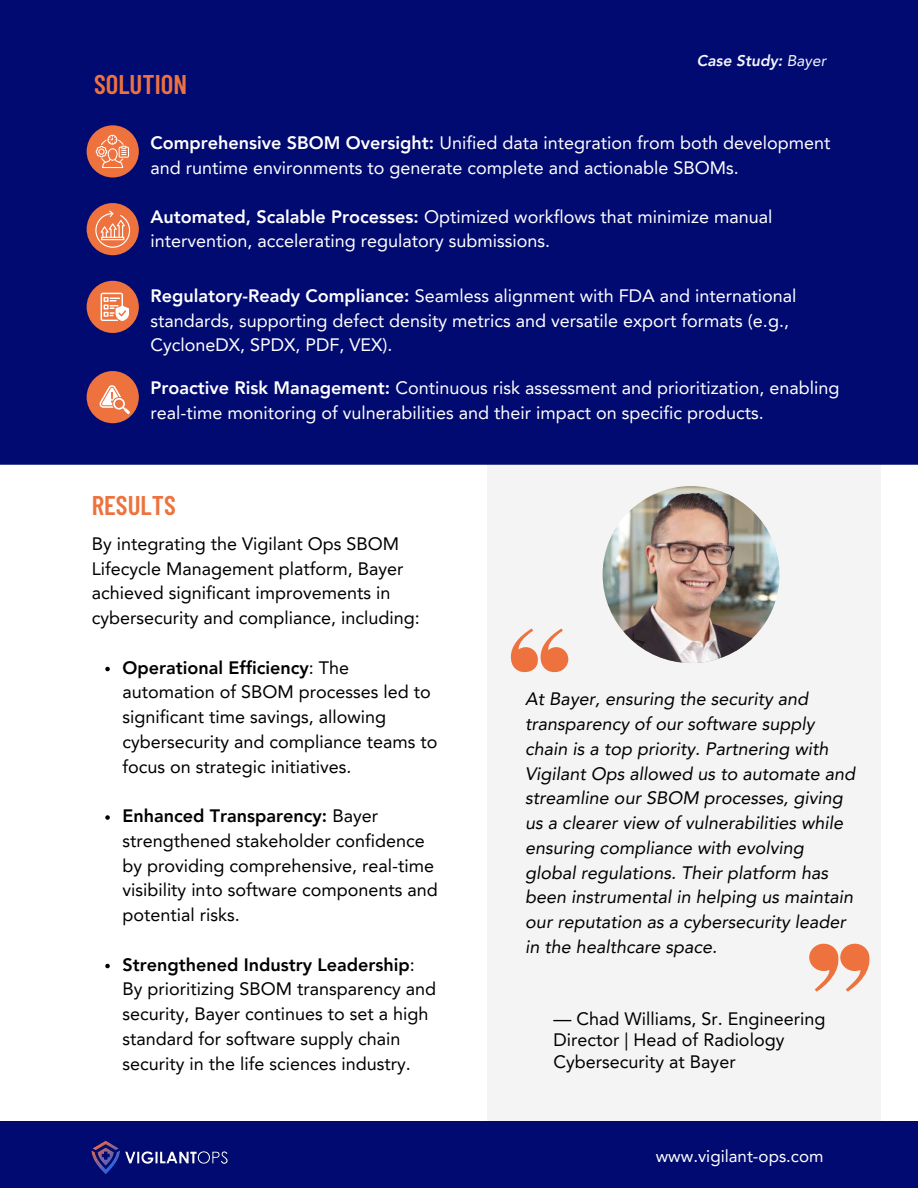
<style>
.page{position:relative;width:918px;height:1188px;background:#fff}
.page>*{position:absolute;margin:0;border:0;box-sizing:border-box;transform-origin:0 0}
.t1{font:600 27px "Barlow Condensed";color:#ed723e}
.t2{font:18px/24.8px "Avenir LT Pro";color:#000}
.t3{font:18px/24.8px "Avenir LT Pro";color:#fff}
.t4{font:italic 18px/24.8px "Avenir LT Pro";color:#000}
.t5{font:16.95px "Avenir LT Pro";color:#fff}
.t6{font:italic 800 15.45px "Avenir LT Pro";color:#f3f6fa}
.s1{font-weight:400}
.s2{font-weight:800}
</style>
<div class="page">
<div style="left:487px;top:410px;width:394px;height:722px;background:#f4f4f4"></div>
<div style="left:0;top:0;width:918px;height:465px;background:#000a70"></div>
<div style="left:0;top:1121px;width:918px;height:67px;background:#000a70"></div>
<img style="left:92px;top:1141px;width:136px;height:33px">
<div style="left:87px;top:125px;width:52px;height:53px;background:#ed723e;border-radius:50%"></div>
<div style="left:87px;top:203px;width:52px;height:52px;background:#ed723e;border-radius:50%"></div>
<div style="left:87px;top:281px;width:52px;height:52px;background:#ed723e;border-radius:50%"></div>
<div style="left:87px;top:371px;width:52px;height:52px;background:#ed723e;border-radius:50%"></div>
<svg style="left:96px;top:135px;width:33px;height:33px"></svg>
<svg style="left:95px;top:211px;width:35px;height:37px"></svg>
<svg style="left:101px;top:293px;width:28px;height:28px"></svg>
<svg style="left:99px;top:385px;width:31px;height:29px"></svg>
<svg style="left:809px;top:944px;width:61px;height:48px"></svg>
<svg style="left:511px;top:628px;width:57px;height:44px"></svg>
<img style="left:603px;top:486px;width:177px;height:177px;border-radius:50%">
<svg style="left:105px;top:667px;width:5px;height:4px"></svg>
<svg style="left:105px;top:815px;width:5px;height:5px"></svg>
<svg style="left:105px;top:964px;width:5px;height:4px"></svg>
<h2 class="t1" style="left:94px;top:67px;width:94px">SOLUTION</h2>
<h2 class="t6" style="left:697px;top:54px;width:131px">Case Study: <span class="s1">Bayer</span></h2>
<h2 class="t3" style="left:150px;top:132px;width:682px"><span class="s2">Comprehensive SBOM Oversight:</span> Unified data integration from both development and runtime environments to generate complete and actionable SBOMs.</h2>
<p class="t3" style="left:150px;top:206px;width:624px"><span class="s2">Automated, Scalable Processes:</span> Optimized workflows that minimize manual intervention, accelerating regulatory submissions.</p>
<h2 class="t3" style="left:150px;top:285px;width:648px"><span class="s2">Regulatory-Ready Compliance:</span> Seamless alignment with FDA and international standards, supporting defect density metrics and versatile export formats (e.g.,<br>CycloneDX, SPDX, PDF, VEX).</h2>
<p class="t3" style="left:150px;top:377px;width:691px"><span class="s2">Proactive Risk Management:</span> Continuous risk assessment and prioritization, enabling real-time monitoring of vulnerabilities and their impact on specific products.</p>
<p class="t1" style="left:92px;top:488px;width:85px">RESULTS</p>
<h2 class="t2" style="left:92px;top:533px;width:330px">By integrating the Vigilant Ops SBOM Lifecycle Management platform, Bayer achieved significant improvements in cybersecurity and compliance, including:</h2>
<p class="t2" style="left:122px;top:657px;width:317px"><span class="s2">Operational Efficiency</span>: The automation of SBOM processes led to significant time savings, allowing cybersecurity and compliance teams to focus on strategic initiatives.</p>
<p class="t2" style="left:122px;top:805px;width:317px"><span class="s2">Enhanced Transparency:</span> Bayer strengthened stakeholder confidence by providing comprehensive, real-time visibility into software components and potential risks.</p>
<h2 class="t2" style="left:122px;top:954px;width:315px"><span class="s2">Strengthened Industry Leadership</span>:<br>By prioritizing SBOM transparency and security, Bayer continues to set a high standard for software supply chain security in the life sciences industry.</h2>
<p class="t4" style="left:525px;top:688px;width:331px">At Bayer, ensuring the security and transparency of our software supply chain is a top priority. Partnering with Vigilant Ops allowed us to automate and streamline our SBOM processes, giving us a clearer view of vulnerabilities while ensuring compliance with evolving global regulations. Their platform has been instrumental in helping us maintain our reputation as a cybersecurity leader in the healthcare space.</p>
<p class="t2" style="left:554px;top:1010px;width:274px;line-height:21.3px">— Chad Williams, Sr. Engineering<br>Director | Head of Radiology<br>Cybersecurity at Bayer</p>
<p class="t5" style="left:656px;top:1149px;width:169px">www.vigilant-ops.com</p>
</div>
